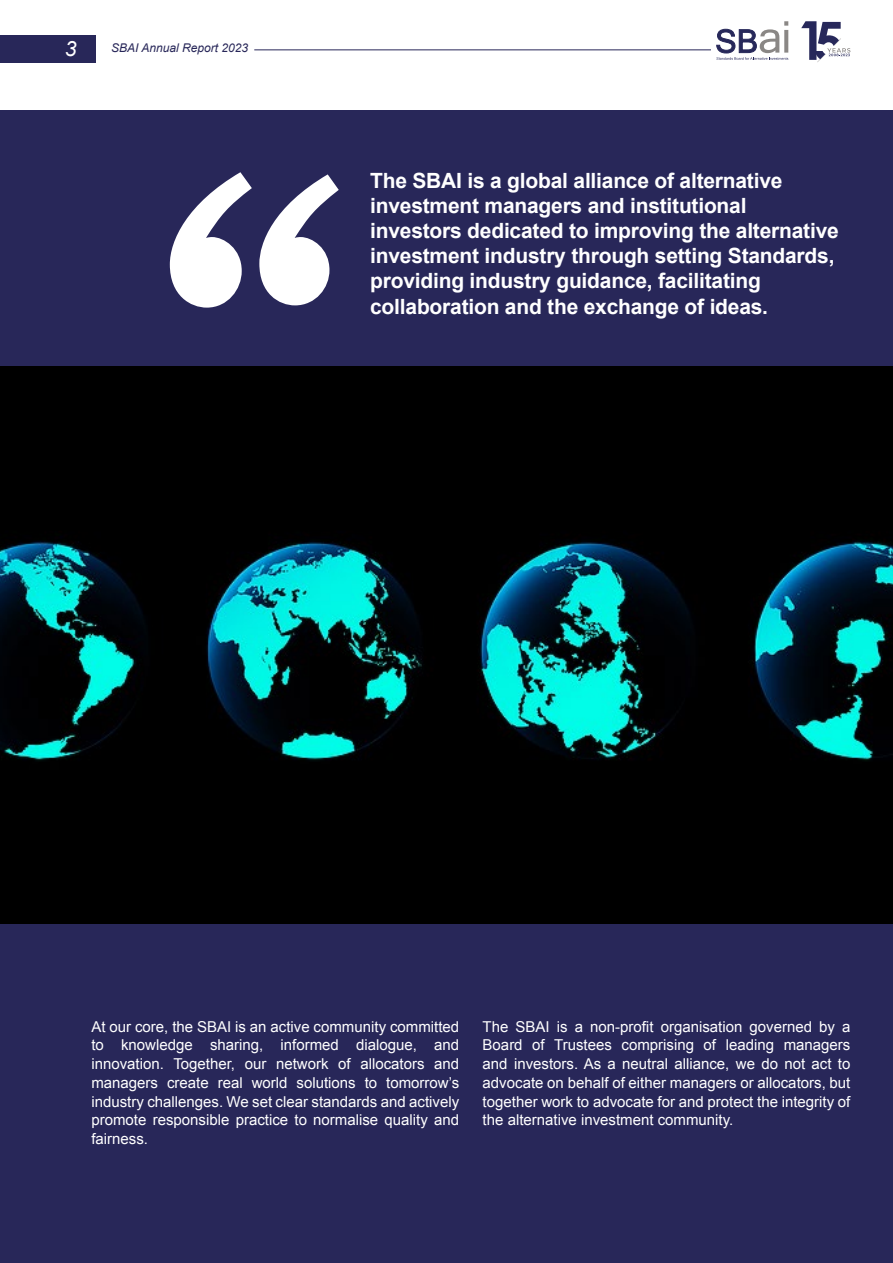
<style>
.page{position:relative;width:893px;height:1263px;background:#fff}
.page>*{position:absolute;margin:0;border:0;box-sizing:border-box;transform-origin:0 0}
.t1{font:700 21px/25.2px "Arial";letter-spacing:-.01em;color:#fff}
.t2{font:italic 21px "Arial";color:#fff}
.t3{font:15px/18.8px "Arial";color:#fff;text-align:justify}
.t4{font:italic 12px "Arial";color:#282759}
</style>
<div class="page">
<div style="left:0;top:35px;width:96px;height:28px;background:#282759"></div>
<hr style="left:254px;top:49px;width:457px;height:1px;background:#282759">
<div style="left:0;top:111px;width:893px;height:1152px;background:#282759"></div>
<img style="left:0;top:366px;width:893px;height:557px">
<svg style="left:170px;top:172px;width:169px;height:136px"></svg>
<svg style="left:716px;top:21px;width:72px;height:39px"></svg>
<svg style="left:801px;top:21px;width:49px;height:41px"></svg>
<h1 class="t2" style="left:65px;top:35px;width:13px">3</h1>
<p class="t4" style="left:111px;top:40px;width:138px">SBAI Annual Report 2023</p>
<p class="t1" style="left:370px;top:168px;width:470px">The SBAI is a global alliance of alternative investment managers and institutional investors dedicated to improving the alternative investment industry through setting Standards, providing industry guidance, facilitating collaboration and the exchange of ideas.</p>
<p class="t3" style="left:91px;top:1017px;width:369px">At our core, the SBAI is an active community committed to knowledge sharing, informed dialogue, and innovation. Together, our network of allocators and managers create real world solutions to tomorrow’s industry challenges. We set clear standards and actively promote responsible practice to normalise quality and fairness.</p>
<p class="t3" style="left:483px;top:1017px;width:369px">The SBAI is a non-profit organisation governed by a Board of Trustees comprising of leading managers and investors. As a neutral alliance, we do not act to advocate on behalf of either managers or allocators, but together work to advocate for and protect the integrity of the alternative investment community.</p>
</div>
